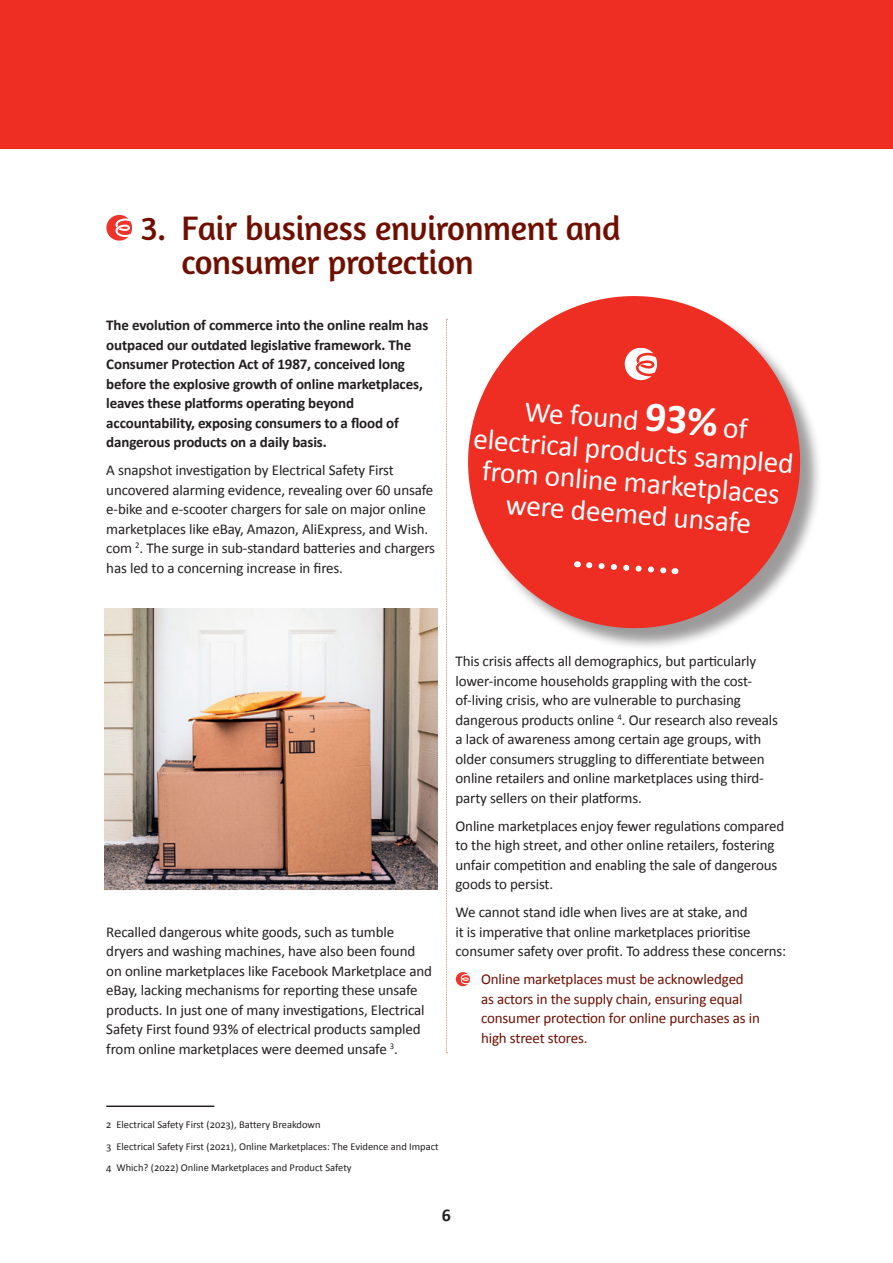
<style>
.page{position:relative;width:893px;height:1263px;background:#fff}
.page>*{position:absolute;margin:0;border:0;box-sizing:border-box;transform-origin:0 0}
.t1{font:34.5px "Amaranth";letter-spacing:-.01em;color:#6f0f00}
.t2{font:29.4px/31.2px "Calibri";color:#fff;text-align:center}
.t3{font:700 18px "Calibri";color:#231f20}
.t4{font:15px/19.5px "Calibri";letter-spacing:-.01em;color:#231f20}
.t5{font:700 15px/19.5px "Calibri";letter-spacing:-.01em;color:#231f20}
.t6{font:15px/19.5px "Calibri";letter-spacing:-.01em;color:#6f0f00}
.t7{font:10.5px "Calibri";color:#231f20}
.s1{font-weight:700;font-size:42.3px}
.s2{color:#231f20}
</style>
<div class="page">
<div style="left:0;top:0;width:893px;height:149px;background:#ee2e22"></div>
<hr style="left:106px;top:1105px;width:108px;height:2px;background:#231f20">
<svg style="left:106px;top:215px;width:26px;height:26px"></svg>
<img style="left:105px;top:608px;width:332px;height:281px">
<svg style="left:456px;top:972px;width:14px;height:14px"></svg>
<div style="left:471px;top:299px;width:352px;height:352px;background:#231f20;opacity:.45"></div>
<svg style="left:468px;top:296px;width:339px;height:339px;fill:#ee2e22"></svg>
<svg style="left:624px;top:347px;width:33px;height:33px"></svg>
<svg style="left:577px;top:559px;width:98px;height:18px"></svg>
<svg style="left:446px;top:319px;width:1px;height:734px"></svg>
<p class="t1" style="left:140px;top:208px;width:482px">3. Fair business environment and</p>
<p class="t1" style="left:181px;top:242px;width:294px">consumer protection</p>
<p class="t5" style="left:106px;top:315px;width:323px">The evolution of commerce into the online realm has outpaced our outdated legislative framework. The Consumer Protection Act of 1987, conceived long before the explosive growth of online marketplaces, leaves these platforms operating beyond accountability, exposing consumers to a flood of dangerous products on a daily basis.</p>
<p class="t4" style="left:106px;top:460px;width:330px">A snapshot investigation by Electrical Safety First uncovered alarming evidence, revealing over 60 unsafe e-bike and e-scooter chargers for sale on major online marketplaces like eBay, Amazon, AliExpress, and Wish. com <sup>2</sup>. The surge in sub-standard batteries and chargers has led to a concerning increase in fires.</p>
<p class="t2" style="left:478px;top:390px;width:322px;rotate:5deg">We found <span class="s1">93%</span> of electrical products sampled from online marketplaces were deemed unsafe</p>
<p class="t4" style="left:106px;top:922px;width:327px">Recalled dangerous white goods, such as tumble dryers and washing machines, have also been found on online marketplaces like Facebook Marketplace and eBay, lacking mechanisms for reporting these unsafe products. In just one of many investigations, Electrical Safety First found 93% of electrical products sampled from online marketplaces were deemed unsafe <sup>3</sup>.</p>
<p class="t4" style="left:455px;top:651px;width:324px">This crisis affects all demographics, but particularly lower-income households grappling with the cost&shy;of-living crisis, who are vulnerable to purchasing dangerous products online <sup>4</sup>. Our research also reveals a lack of awareness among certain age groups, with older consumers struggling to differentiate between online retailers and online marketplaces using third&shy;party sellers on their platforms.</p>
<p class="t4" style="left:455px;top:816px;width:330px">Online marketplaces enjoy fewer regulations compared to the high street, and other online retailers, fostering unfair competition and enabling the sale of dangerous goods to persist.</p>
<p class="t4" style="left:455px;top:902px;width:332px">We cannot stand idle when lives are at stake, and<br>it is imperative that online marketplaces prioritise consumer safety over profit. To address these concerns:</p>
<p class="t6" style="left:481px;top:969px;width:280px;text-indent:-26px"><span class="s2">•</span> Online marketplaces must be acknowledged as actors in the supply chain, ensuring equal consumer protection for online purchases as in high street stores.</p>
<p class="t7" style="left:106px;top:1117px;width:216px">2 Electrical Safety First (2023), Battery Breakdown</p>
<p class="t7" style="left:106px;top:1139px;width:334px">3 Electrical Safety First (2021), Online Marketplaces: The Evidence and Impact</p>
<p class="t7" style="left:106px;top:1160px;width:247px">4 Which? (2022) Online Marketplaces and Product Safety</p>
<p class="t3" style="left:442px;top:1202px;width:11px">6</p>
</div>
